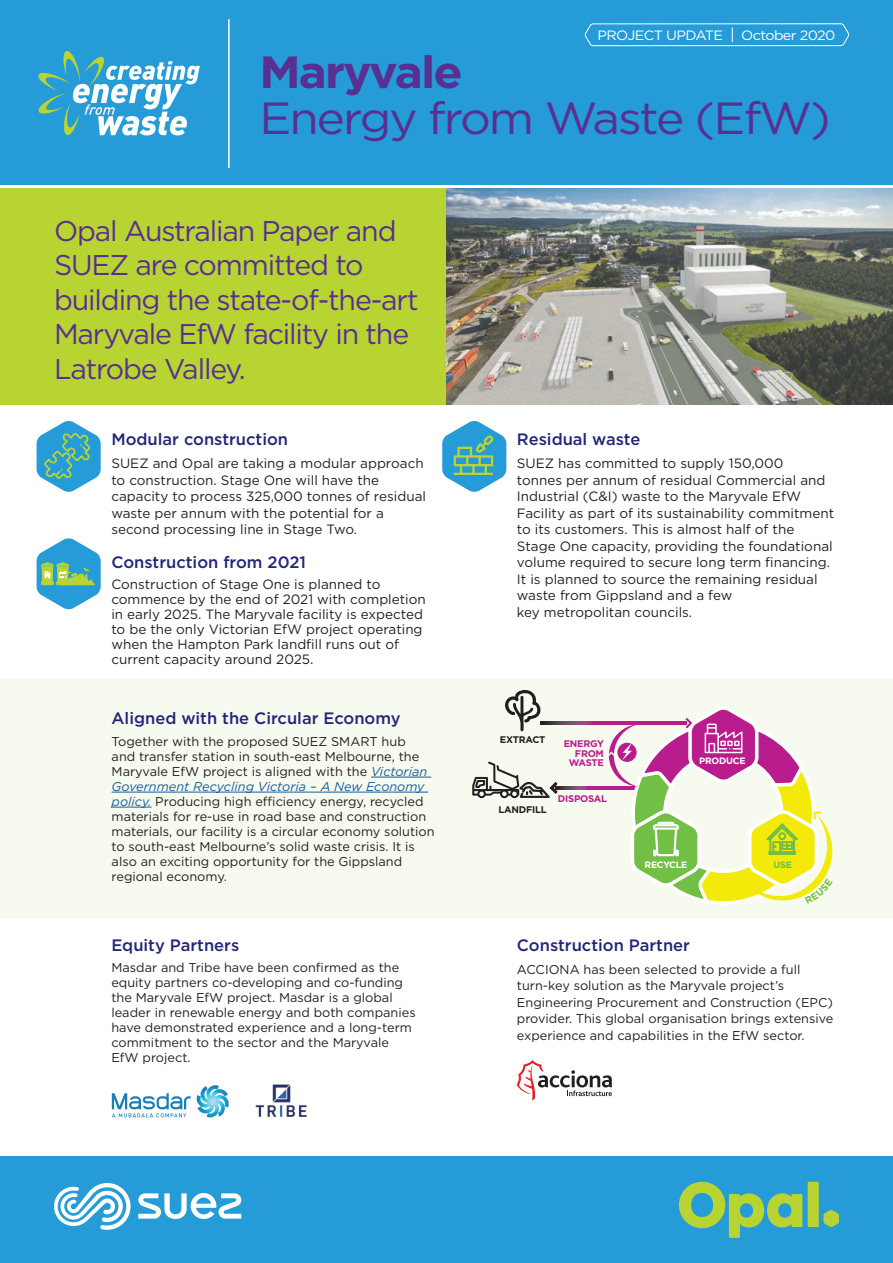
<style>
.page{position:relative;width:893px;height:1263px;background:#fff}
.page>*{position:absolute;margin:0;border:0;box-sizing:border-box;transform-origin:0 0}
.t1{font:45px/46.5px "Gotham HTF";letter-spacing:-.04em;color:#583092;scale:1.06 1}
._3__bullet_Body{font:28.5px/34.5px "Gotham";letter-spacing:-.04em;color:#583092}
._4_Body_header{font:500 16.5px "Gotham";color:#23257a}
._3_Body_copy{font:13.5px/16.5px "Gotham";color:#231f20}
._3__bullet_Body-2{font:13.5px/15px "Gotham";color:#231f20}
.t2{font:13.5px "Gotham HTF";letter-spacing:-.04em;color:#fff;scale:1.06 1}
._3__bullet_Body-3{font:12.75px/15px "Gotham";color:#231f20}
._3_Body_copy-2{font:12.75px/16.5px "Gotham";color:#231f20}
.t3{font:700 9.6px/9.6px "Gotham";letter-spacing:-.025em;color:#b81c8d;text-align:right}
.t4{font:700 9.6px "Gotham";letter-spacing:-.025em;color:#231f20}
.t5{font:700 9.15px "Gotham";letter-spacing:-.025em;color:#fff}
.t6{font:700 9.15px "Gotham";color:#71bf44}
.s1{font-weight:700}
.s2{font-style:italic;color:#175d9e}
</style>
<div class="page">
<div style="left:0;top:0;width:893px;height:184px;background:#259bd7"></div>
<div style="left:0;top:1156px;width:893px;height:107px;background:#259bd7"></div>
<svg style="left:38px;top:51px;width:162px;height:85px"></svg>
<div style="left:0;top:188px;width:446px;height:216px;background:#b8d432"></div>
<hr style="left:228px;top:19px;width:2px;height:149px;background:#fff">
<svg style="left:54px;top:1183px;width:77px;height:47px"></svg>
<svg style="left:138px;top:1193px;width:103px;height:26px"></svg>
<div style="left:808px;top:1182px;width:11px;height:45px;background:#b8d432"></div>
<svg style="left:679px;top:1182px;width:123px;height:56px"></svg>
<svg style="left:823px;top:1210px;width:16px;height:17px"></svg>
<svg style="left:584px;top:23px;width:265px;height:24px"></svg>
<img style="left:446px;top:188px;width:447px;height:216px">
<div style="left:0;top:678px;width:893px;height:241px;background:#f7faee"></div>
<hr style="left:371px;top:777px;width:60px;height:1px;background:#175d9e">
<hr style="left:112px;top:792px;width:316px;height:1px;background:#175d9e">
<hr style="left:112px;top:807px;width:39px;height:1px;background:#175d9e">
<svg style="left:112px;top:1085px;width:117px;height:32px"></svg>
<img style="left:255px;top:1084px;width:52px;height:33px">
<svg style="left:37px;top:538px;width:64px;height:72px"></svg>
<svg style="left:442px;top:421px;width:64px;height:71px"></svg>
<svg style="left:37px;top:421px;width:64px;height:71px"></svg>
<svg style="left:517px;top:1060px;width:95px;height:40px"></svg>
<svg style="left:558px;top:786px;width:51px;height:3px"></svg>
<svg style="left:541px;top:721px;width:68px;height:4px"></svg>
<svg style="left:505px;top:690px;width:36px;height:41px"></svg>
<svg style="left:472px;top:761px;width:86px;height:37px"></svg>
<svg style="left:609px;top:706px;width:224px;height:199px"></svg>
<p class="t2" style="left:597px;top:28px;width:120px">PROJECT UPDATE</p>
<p class="t2" style="left:741px;top:28px;width:91px">October 2020</p>
<p class="t1" style="left:259px;top:48px;width:541px"><span class="s1">Maryvale<br></span>Energy from Waste (EfW)</p>
<p class="_3__bullet_Body" style="left:54px;top:213px;width:366px">Opal Australian Paper and<br>SUEZ are committed to building the state-of-the-art<br>Maryvale EfW facility in the<br>Latrobe Valley.</p>
<p class="_4_Body_header" style="left:111px;top:429px;width:178px">Modular construction</p>
<p class="_3_Body_copy" style="left:111px;top:455px;width:316px">SUEZ and Opal are taking a modular approach to construction. Stage One will have the capacity to process 325,000 tonnes of residual waste per annum with the potential for a second processing line in Stage Two.</p>
<p class="_4_Body_header" style="left:111px;top:551px;width:196px">Construction from 2021</p>
<p class="_3__bullet_Body-2" style="left:111px;top:576px;width:316px">Construction of Stage One is planned to commence by the end of 2021 with completion in early 2025. The Maryvale facility is expected to be the only Victorian EfW project operating when the Hampton Park landfill runs out of current capacity around 2025.</p>
<p class="_4_Body_header" style="left:517px;top:429px;width:125px">Residual waste</p>
<p class="_3_Body_copy" style="left:517px;top:455px;width:319px">SUEZ has committed to supply 150,000<br>tonnes per annum of residual Commercial and Industrial (C&amp;I) waste to the Maryvale EfW Facility as part of its sustainability commitment to its customers. This is almost half of the Stage One capacity, providing the foundational volume required to secure long term financing.<br>It is planned to source the remaining residual waste from Gippsland and a few<br>key metropolitan councils.</p>
<p class="_4_Body_header" style="left:112px;top:708px;width:291px">Aligned with the Circular Economy</p>
<p class="_3__bullet_Body-3" style="left:112px;top:733px;width:325px">Together with the proposed SUEZ SMART hub<br>and transfer station in south-east Melbourne, the Maryvale EfW project is aligned with the <span class="s2">Victorian Government Recycling Victoria – A New Economy policy.</span> Producing high efficiency energy, recycled materials for re-use in road base and construction materials, our facility is a circular economy solution to south-east Melbourne’s solid waste crisis. It is also an exciting opportunity for the Gippsland regional economy.</p>
<p class="t3" style="left:564px;top:739px;width:42px">ENERGY<br>FROM<br>WASTE</p>
<p class="t4" style="left:500px;top:733px;width:47px">EXTRACT</p>
<p class="t3" style="left:558px;top:793px;width:51px">DISPOSAL</p>
<p class="t4" style="left:498px;top:803px;width:50px">LANDFILL</p>
<p class="t5" style="left:699px;top:755px;width:48px">PRODUCE</p>
<p class="t5" style="left:645px;top:859px;width:44px">RECYCLE</p>
<p class="t6" style="left:773px;top:859px;width:20px">USE</p>
<p class="_4_Body_header" style="left:111px;top:934px;width:129px">Equity Partners</p>
<p class="_3__bullet_Body-3" style="left:111px;top:960px;width:306px">Masdar and Tribe have been confirmed as the equity partners co-developing and co-funding the Maryvale EfW project. Masdar is a global leader in renewable energy and both companies have demonstrated experience and a long-term commitment to the sector and the Maryvale EfW project.</p>
<p class="_4_Body_header" style="left:517px;top:934px;width:175px">Construction Partner</p>
<p class="_3_Body_copy-2" style="left:517px;top:960px;width:318px">ACCIONA has been selected to provide a full turn-key solution as the Maryvale project’s Engineering Procurement and Construction (EPC) provider. This global organisation brings extensive experience and capabilities in the EfW sector.</p>
</div>
